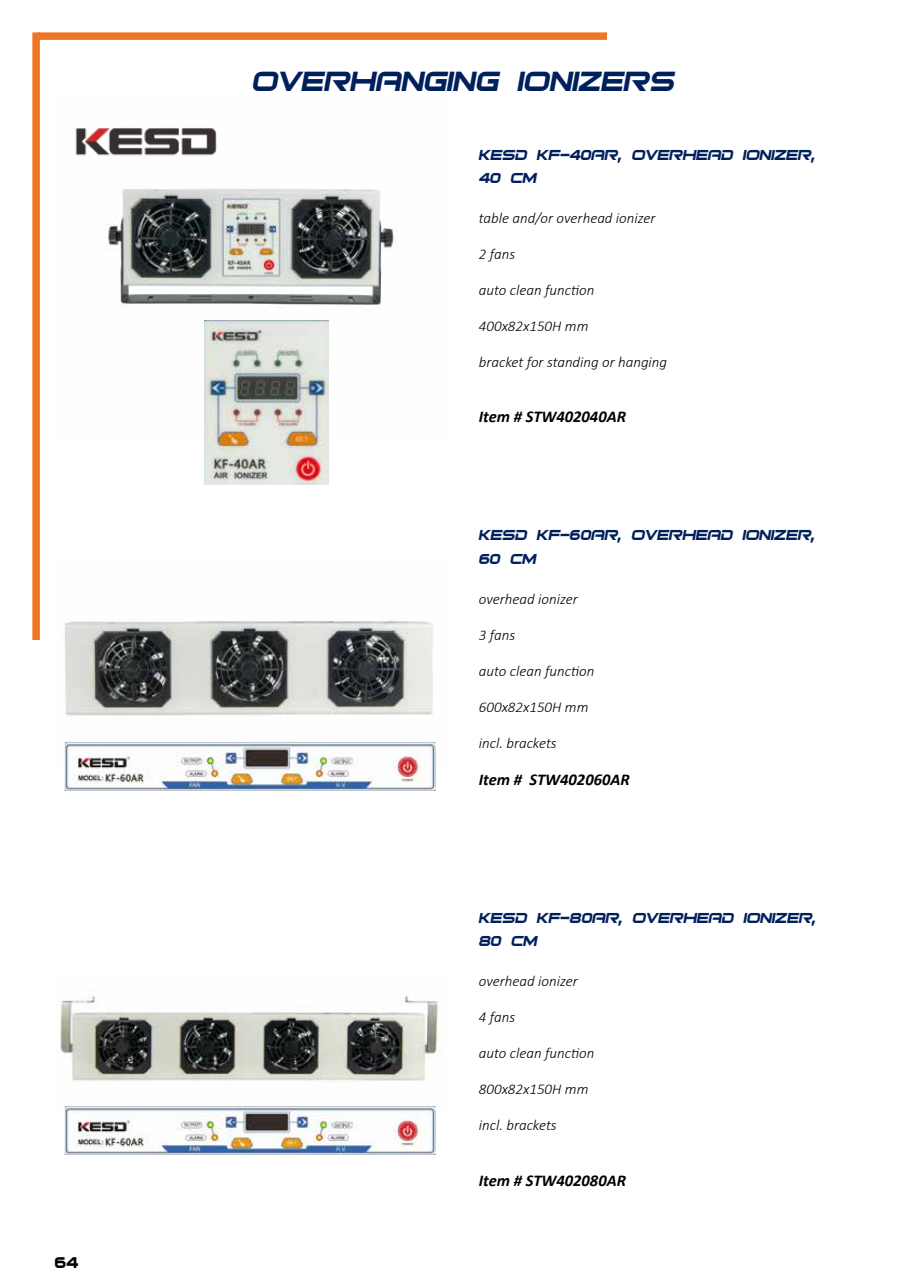
<style>
.page{position:relative;width:910px;height:1280px;background:#fff}
.page>*{position:absolute;margin:0;border:0;box-sizing:border-box;transform-origin:0 0}
.t1{font:italic 37.5px "BITSUMIS Regular";color:#00205c}
.t2{font:21px "BITSUMIS Regular";color:#000}
.t3{font:italic 19.5px/23.4px "BITSUMIS Regular";color:#00205c}
.t4{font:italic 700 16.5px "Calibri";color:#000}
.t5{font:italic 300 15px "Calibri";color:#000}
</style>
<div class="page">
<div style="left:38px;top:32px;width:569px;height:8px;background:#ef7724"></div>
<div style="left:32px;top:32px;width:8px;height:608px;background:#ee7623"></div>
<img style="left:64px;top:621px;width:372px;height:147px">
<img style="left:60px;top:996px;width:379px;height:116px">
<img style="left:105px;top:189px;width:292px;height:120px">
<img style="left:64px;top:742px;width:371px;height:49px">
<img style="left:64px;top:1106px;width:371px;height:49px">
<img style="left:75px;top:127px;width:142px;height:29px">
<img style="left:204px;top:320px;width:125px;height:165px">
<h2 class="t2" style="left:55px;top:1250px;width:25px">64</h2>
<h1 class="t1" style="left:252px;top:59px;width:431px">Overhanging Ionizers</h1>
<h3 class="t3" style="left:479px;top:141px;width:338px">KESD KF-40AR, overhead ionizer,<br>40 cm</h3>
<p class="t5" style="left:479px;top:208px;width:178px">table and/or overhead ionizer</p>
<p class="t5" style="left:479px;top:244px;width:38px">2 fans</p>
<p class="t5" style="left:479px;top:280px;width:117px">auto clean function</p>
<p class="t5" style="left:479px;top:316px;width:111px">400x82x150H mm</p>
<p class="t5" style="left:479px;top:352px;width:190px">bracket for standing or hanging</p>
<p class="t4" style="left:479px;top:405px;width:149px">Item # STW402040AR</p>
<h3 class="t3" style="left:479px;top:522px;width:338px">KESD KF-60AR, overhead ionizer,<br>60 cm</h3>
<p class="t5" style="left:479px;top:589px;width:100px">overhead ionizer</p>
<p class="t5" style="left:479px;top:625px;width:38px">3 fans</p>
<p class="t5" style="left:479px;top:661px;width:117px">auto clean function</p>
<p class="t5" style="left:479px;top:697px;width:111px">600x82x150H mm</p>
<p class="t5" style="left:479px;top:733px;width:79px">incl. brackets</p>
<p class="t4" style="left:479px;top:768px;width:152px">Item # STW402060AR</p>
<h3 class="t3" style="left:479px;top:904px;width:339px">KESD KF-80AR, overhead ionizer,<br>80 cm</h3>
<p class="t5" style="left:479px;top:971px;width:100px">overhead ionizer</p>
<p class="t5" style="left:479px;top:1007px;width:38px">4 fans</p>
<p class="t5" style="left:479px;top:1043px;width:117px">auto clean function</p>
<p class="t5" style="left:479px;top:1079px;width:111px">800x82x150H mm</p>
<p class="t5" style="left:479px;top:1115px;width:79px">incl. brackets</p>
<p class="t4" style="left:479px;top:1168px;width:149px">Item # STW402080AR</p>
</div>
